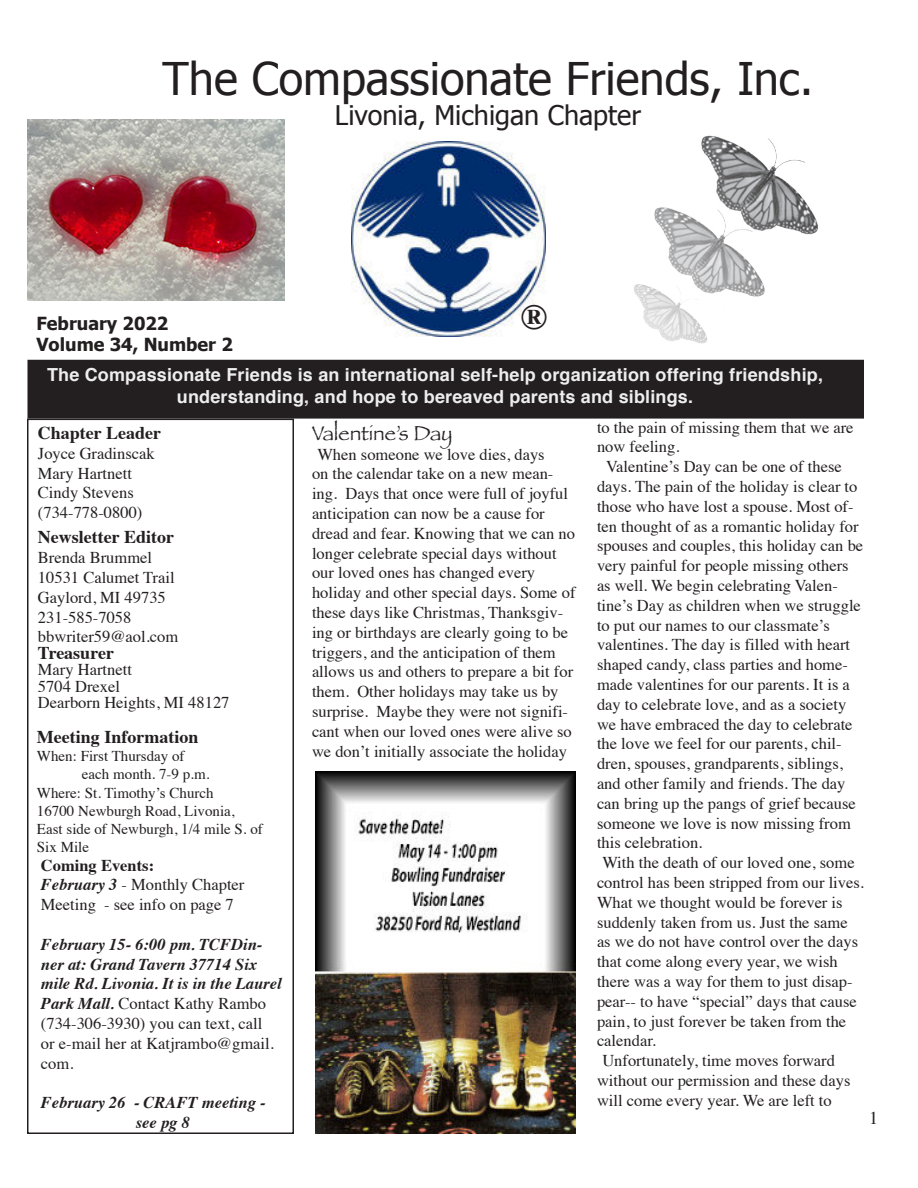
<style>
.page{position:relative;width:918px;height:1188px;background:#fff}
.page>*{position:absolute;margin:0;border:0;box-sizing:border-box;transform-origin:0 0}
.t1{font:45px "Tahoma";color:#231f20}
.t2{font:italic 700 36px "Bookman Old Style";color:#231f20}
.t3{font:27px "Tahoma";color:#231f20}
.t4{font:21px "Papyrus";color:#231f20}
.t5{font:700 18px/21.6px "Helvetica";letter-spacing:.01em;color:#eeeeef;text-align:center}
.t6{font:700 18px "Times";color:#231f20}
.t7{font:700 18px/21.6px "Tahoma";color:#231f20}
.t8{font:18px "Times";color:#231f20}
.t9{font:16.5px/19.8px "Times";color:#231f20}
.t10{font:italic 700 16.5px/19.8px "Times";color:#231f20}
.t11{font:15px/18px "Times";color:#231f20}
.s1{font-weight:700}
.s2{font-weight:700;font-style:italic}
.s3{font-weight:400;font-style:normal}
</style>
<div class="page">
<img style="left:634px;top:135px;width:184px;height:209px">
<div style="left:28px;top:361px;width:835px;height:57px;background:#231f20"></div>
<div style="left:27px;top:360px;width:837px;height:59px;border:2px solid #231f20"></div>
<img style="left:351px;top:142px;width:194px;height:194px">
<div style="left:27px;top:419px;width:267px;height:715px;border:2px solid #231f20"></div>
<img style="left:316px;top:771px;width:260px;height:363px">
<img style="left:27px;top:120px;width:257px;height:180px">
<h1 class="t1" style="left:163px;top:61px;width:652px">The Compassionate Friends, Inc.</h1>
<h3 class="t3" style="left:335px;top:105px;width:308px">Livonia, Michigan Chapter</h3>
<p class="t7" style="left:36px;top:314px;width:198px">February 2022<br>Volume 34, Number 2</p>
<h2 class="t2" style="left:521px;top:303px;width:28px">®</h2>
<p class="t5" style="left:47px;top:366px;width:777px">The Compassionate Friends is an international self-help organization offering friendship, understanding, and hope to bereaved parents and siblings.</p>
<p class="t6" style="left:38px;top:427px;width:125px">Chapter Leader</p>
<p class="t9" style="left:38px;top:445px;width:118px">Joyce Gradinscak<br>Mary Hartnett<br>Cindy Stevens (734-778-0800)</p>
<p class="t6" style="left:38px;top:531px;width:138px">Newsletter Editor</p>
<p class="t9" style="left:38px;top:549px;width:142px">Brenda Brummel<br>10531 Calumet Trail<br>Gaylord, MI 49735<br>231-585-7058 bbwriter59@aol.com</p>
<p class="t6" style="left:38px;top:647px;width:78px">Treasurer</p>
<p class="t9" style="left:38px;top:663px;width:193px;line-height:16.5px">Mary Hartnett<br>5704 Drexel<br>Dearborn Heights, MI 48127</p>
<p class="t6" style="left:37px;top:730px;width:163px">Meeting Information</p>
<p class="t11" style="left:82px;top:748px;width:129px;text-indent:-45px">When: First Thursday of each month. 7-9 p.m.</p>
<p class="t11" style="left:37px;top:785px;width:227px">Where: St. Timothy’s Church<br>16700 Newburgh Road, Livonia,<br>East side of Newburgh, 1/4 mile S. of<br>Six Mile</p>
<p class="t9" style="left:41px;top:856px;width:205px"><span class="s1">Coming Events:<br></span><span class="s2">February 3</span> - Monthly Chapter<br>Meeting - see info on page 7</p>
<p class="t10" style="left:41px;top:936px;width:242px">February 15- 6:00 pm. TCFDin&shy;ner at: Grand Tavern 37714 Six mile Rd. Livonia. It is in the Laurel<br>Park Mall. <span class="s3">Contact Kathy Rambo (734-306-3930) you can text, call<br>or e-mail her at Katjrambo@gmail. com.</span></p>
<p class="t10" style="left:136px;top:1094px;width:131px;text-indent:-95px">February 26 - CRAFT meeting - see pg 8</p>
<p class="t4" style="left:312px;top:420px;width:142px">Valentine’s Day</p>
<p class="t9" style="left:312px;top:446px;width:265px;text-indent:5px">When someone we love dies, days<br>on the calendar take on a new mean&shy;ing. Days that once were full of joyful anticipation can now be a cause for dread and fear. Knowing that we can no longer celebrate special days without our loved ones has changed every holiday and other special days. Some of these days like Christmas, Thanksgiv&shy;ing or birthdays are clearly going to be triggers, and the anticipation of them allows us and others to prepare a bit for them. Other holidays may take us by surprise. Maybe they were not signifi&shy;cant when our loved ones were alive so we don’t initially associate the holiday</p>
<p class="t9" style="left:597px;top:419px;width:258px">to the pain of missing them that we are</p>
<p class="t9" style="left:597px;top:438px;width:84px">now feeling.</p>
<p class="t9" style="left:606px;top:458px;width:237px">Valentine’s Day can be one of these</p>
<p class="t9" style="left:597px;top:478px;width:262px">days. The pain of the holiday is clear to</p>
<p class="t9" style="left:597px;top:498px;width:258px">those who have lost a spouse. Most of-</p>
<p class="t9" style="left:597px;top:518px;width:263px">ten thought of as a romantic holiday for</p>
<p class="t9" style="left:597px;top:537px;width:268px">spouses and couples, this holiday can be</p>
<p class="t9" style="left:597px;top:557px;width:253px">very painful for people missing others</p>
<p class="t9" style="left:597px;top:577px;width:242px">as well. We begin celebrating Valen-</p>
<p class="t9" style="left:597px;top:597px;width:265px">tine’s Day as children when we struggle</p>
<p class="t9" style="left:597px;top:617px;width:234px">to put our names to our classmate’s</p>
<p class="t9" style="left:597px;top:636px;width:255px">valentines. The day is filled with heart</p>
<p class="t9" style="left:597px;top:656px;width:252px">shaped candy, class parties and home-</p>
<p class="t9" style="left:597px;top:676px;width:254px">made valentines for our parents. It is a</p>
<p class="t9" style="left:597px;top:696px;width:251px">day to celebrate love, and as a society</p>
<p class="t9" style="left:597px;top:716px;width:257px">we have embraced the day to celebrate</p>
<p class="t9" style="left:597px;top:735px;width:246px">the love we feel for our parents, chil-</p>
<p class="t9" style="left:597px;top:755px;width:248px">dren, spouses, grandparents, siblings,</p>
<p class="t9" style="left:597px;top:775px;width:250px">and other family and friends. The day</p>
<p class="t9" style="left:597px;top:795px;width:260px">can bring up the pangs of grief because</p>
<p class="t9" style="left:597px;top:815px;width:255px">someone we love is now missing from</p>
<p class="t9" style="left:597px;top:834px;width:107px">this celebration.</p>
<p class="t9" style="left:602px;top:854px;width:254px">With the death of our loved one, some</p>
<p class="t9" style="left:597px;top:874px;width:269px">control has been stripped from our lives.</p>
<p class="t9" style="left:597px;top:894px;width:247px">What we thought would be forever is</p>
<p class="t9" style="left:597px;top:914px;width:252px">suddenly taken from us. Just the same</p>
<p class="t9" style="left:597px;top:933px;width:263px">as we do not have control over the days</p>
<p class="t9" style="left:597px;top:953px;width:242px">that come along every year, we wish</p>
<p class="t9" style="left:597px;top:973px;width:257px">there was a way for them to just disap-</p>
<p class="t9" style="left:597px;top:993px;width:261px">pear-- to have “special” days that cause</p>
<p class="t9" style="left:597px;top:1013px;width:251px">pain, to just forever be taken from the</p>
<p class="t9" style="left:597px;top:1032px;width:61px">calendar.</p>
<p class="t9" style="left:602px;top:1052px;width:234px">Unfortunately, time moves forward</p>
<p class="t9" style="left:597px;top:1072px;width:255px">without our permission and these days</p>
<p class="t9" style="left:597px;top:1092px;width:236px">will come every year. We are left to</p>
<p class="t8" style="left:869px;top:1111px;width:10px">1</p>
</div>
